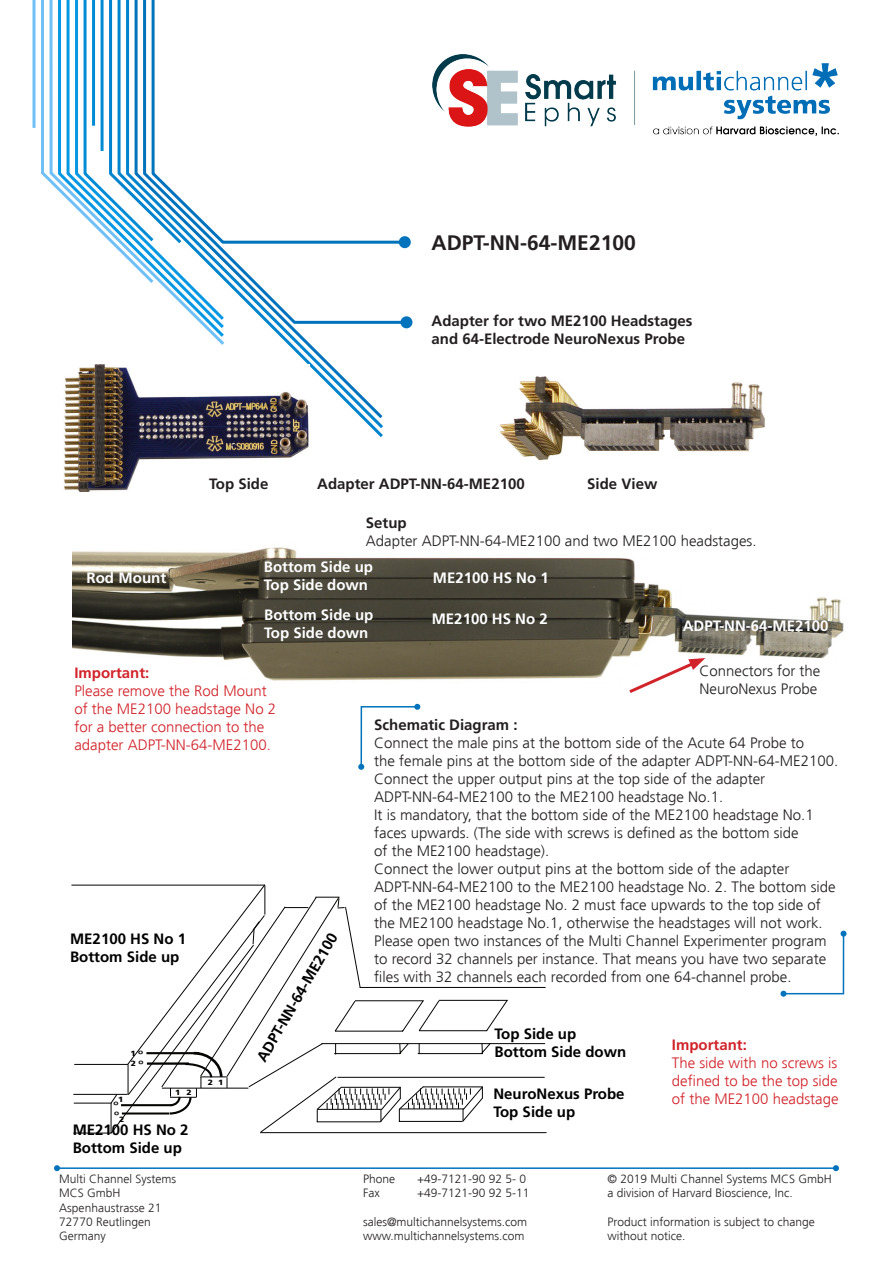
<style>
.page{position:relative;width:893px;height:1263px;background:#fff}
.page>*{position:absolute;margin:0;border:0;box-sizing:border-box;transform-origin:0 0}
.t1{font:700 21px "Frutiger";color:#231f20}
.t2{font:19.95px "Myriad Pro";color:#040503;scale:1.13 1}
.t3{font:300 15px/18px "Frutiger";color:#231f20}
.t4{font:300 15px/18px "Frutiger";color:#d1232a;text-align:justify}
.t5{font:700 15px/18px "Frutiger";color:#231f20}
.t6{font:700 15px/18px "Frutiger";color:#000}
.t7{font:700 15px/18px "Frutiger";color:#fff}
.t8{font:700 15px "Frutiger";color:#d1232a}
.t9{font:300 12px/14.4px "Frutiger";color:#231f20}
.t10{font:900 7.5px/10.1px "Frutiger";color:#040503;scale:1.13 1}
</style>
<div class="page">
<hr style="left:33px;top:0;width:3px;height:128px;background:#70c0f8">
<svg style="left:34px;top:0;width:23px;height:190px"></svg>
<svg style="left:217px;top:327px;width:166px;height:94px"></svg>
<svg style="left:227px;top:245px;width:182px;height:82px"></svg>
<div style="left:400px;top:316px;width:12px;height:12px;background:#0073bc;border-radius:50%"></div>
<svg style="left:227px;top:236px;width:181px;height:9px"></svg>
<div style="left:399px;top:236px;width:12px;height:12px;background:#0073bc;border-radius:50%"></div>
<svg style="left:57px;top:0;width:170px;height:340px"></svg>
<hr style="left:57px;top:1167px;width:779px;height:2px;background:#0073bc">
<svg style="left:54px;top:1165px;width:6px;height:6px"></svg>
<svg style="left:833px;top:1165px;width:6px;height:6px"></svg>
<img style="left:432px;top:54px;width:407px;height:81px">
<svg style="left:780px;top:931px;width:66px;height:66px"></svg>
<hr style="left:74px;top:1064px;width:54px;height:1px;background:#040503">
<hr style="left:71px;top:885px;width:194px;height:1px;background:#040503">
<hr style="left:74px;top:1103px;width:38px;height:1px;background:#040503">
<hr style="left:360px;top:987px;width:186px;height:1px;background:#040503">
<hr style="left:321px;top:1043px;width:224px;height:1px;background:#040503">
<hr style="left:260px;top:1132px;width:287px;height:1px;background:#040503">
<svg style="left:110px;top:884px;width:398px;height:250px"></svg>
<hr style="left:334px;top:1053px;width:65px;height:1px;background:#040503">
<hr style="left:338px;top:1077px;width:207px;height:1px;background:#040503">
<hr style="left:73px;top:1133px;width:38px;height:1px;background:#040503">
<hr style="left:73px;top:1094px;width:55px;height:1px;background:#040503">
<img style="left:64px;top:365px;width:245px;height:127px">
<img style="left:500px;top:376px;width:265px;height:85px">
<svg style="left:358px;top:704px;width:62px;height:66px"></svg>
<img style="left:72px;top:547px;width:772px;height:134px">
<svg style="left:626px;top:658px;width:79px;height:35px"></svg>
<p class="t1" style="left:432px;top:230px;width:206px">ADPT-NN-64-ME2100</p>
<p class="t5" style="left:432px;top:312px;width:262px">Adapter for two ME2100 Headstages and 64-Electrode NeuroNexus Probe</p>
<p class="t5" style="left:209px;top:475px;width:61px">Top Side</p>
<p class="t5" style="left:317px;top:475px;width:209px">Adapter ADPT-NN-64-ME2100</p>
<p class="t5" style="left:587px;top:475px;width:72px">Side View</p>
<p class="t7" style="left:86px;top:569px;width:81px">Rod Mount</p>
<p class="t5" style="left:366px;top:514px;width:42px">Setup</p>
<p class="t3" style="left:366px;top:532px;width:392px">Adapter ADPT-NN-64-ME2100 and two ME2100 headstages.</p>
<p class="t7" style="left:264px;top:558px;width:111px">Bottom Side up<br>Top Side down</p>
<p class="t7" style="left:433px;top:569px;width:117px">ME2100 HS No 1</p>
<p class="t7" style="left:432px;top:609px;width:117px">ME2100 HS No 2</p>
<p class="t7" style="left:264px;top:606px;width:111px">Bottom Side up<br>Top Side down</p>
<p class="t7" style="left:683px;top:617px;width:147px">ADPT-NN-64-ME2100</p>
<p class="t8" style="left:74px;top:664px;width:77px">Important:</p>
<p class="t4" style="left:74px;top:682px;width:203px;text-align:left">Please remove the Rod Mount of the ME2100 headstage No 2 for a better connection to the adapter ADPT-NN-64-ME2100.</p>
<p class="t6" style="left:70px;top:930px;width:117px">ME2100 HS No 1<br>Bottom Side up</p>
<p class="t6" style="left:253px;top:1056px;width:147px;rotate:-60deg">ADPT-NN-64-ME2100</p>
<h2 class="t2" style="left:137px;top:1046px;width:8px">˚</h2>
<h2 class="t2" style="left:138px;top:1056px;width:8px">˚</h2>
<p class="t10" style="left:130px;top:1049px;width:7px">1<br>2</p>
<p class="t10" style="left:118px;top:1094px;width:6px">1</p>
<p class="t10" style="left:119px;top:1114px;width:6px">2</p>
<h2 class="t2" style="left:113px;top:1097px;width:8px">˚</h2>
<h2 class="t2" style="left:113px;top:1106px;width:8px">˚</h2>
<p class="t10" style="left:175px;top:1088px;width:16px">1 2</p>
<p class="t6" style="left:73px;top:1121px;width:117px">ME2100 HS No 2<br>Bottom Side up</p>
<p class="t9" style="left:59px;top:1171px;width:118px">Multi Channel Systems</p>
<p class="t9" style="left:59px;top:1186px;width:63px">MCS GmbH</p>
<p class="t9" style="left:59px;top:1200px;width:104px">Aspenhaustrasse 21</p>
<p class="t9" style="left:59px;top:1215px;width:93px">72770 Reutlingen</p>
<p class="t9" style="left:59px;top:1229px;width:48px">Germany</p>
<p class="t10" style="left:208px;top:1077px;width:15px">2 1</p>
<p class="t3" style="left:699px;top:662px;width:122px">Connectors for the<br>NeuroNexus Probe</p>
<p class="t5" style="left:374px;top:716px;width:145px">Schematic Diagram :</p>
<p class="t3" style="left:374px;top:734px;width:465px">Connect the male pins at the bottom side of the Acute 64 Probe to<br>the female pins at the bottom side of the adapter ADPT-NN-64-ME2100.</p>
<p class="t3" style="left:374px;top:770px;width:441px">Connect the upper output pins at the top side of the adapter ADPT-NN-64-ME2100 to the ME2100 headstage No.1.<br>It is mandatory, that the bottom side of the ME2100 headstage No.1 faces upwards. (The side with screws is defined as the bottom side of the ME2100 headstage).</p>
<p class="t3" style="left:374px;top:860px;width:463px">Connect the lower output pins at the bottom side of the adapter ADPT-NN-64-ME2100 to the ME2100 headstage No. 2. The bottom side of the ME2100 headstage No. 2 must face upwards to the top side of the ME2100 headstage No.1, otherwise the headstages will not work.</p>
<p class="t3" style="left:374px;top:932px;width:454px;text-align:justify">Please open two instances of the Multi Channel Experimenter program to record 32 channels per instance. That means you have two separate files with 32 channels each recorded from one 64-channel probe.</p>
<p class="t6" style="left:495px;top:1025px;width:133px">Top Side up<br>Bottom Side down</p>
<p class="t6" style="left:493px;top:1085px;width:133px">NeuroNexus Probe<br>Top Side up</p>
<p class="t8" style="left:672px;top:1036px;width:77px">Important:</p>
<p class="t4" style="left:672px;top:1054px;width:168px">The side with no screws is defined to be the top side of the ME2100 headstage</p>
<p class="t9" style="left:363px;top:1171px;width:34px">Phone</p>
<p class="t9" style="left:417px;top:1171px;width:111px">+49-7121-90 92 5- 0</p>
<p class="t9" style="left:363px;top:1186px;width:18px">Fax</p>
<p class="t9" style="left:417px;top:1186px;width:114px">+49-7121-90 92 5-11</p>
<p class="t9" style="left:363px;top:1215px;width:166px">sales@multichannelsystems.com</p>
<p class="t9" style="left:363px;top:1229px;width:163px">www.multichannelsystems.com</p>
<p class="t9" style="left:608px;top:1171px;width:226px">© 2019 Multi Channel Systems MCS GmbH a division of Harvard Bioscience, Inc.</p>
<p class="t9" style="left:608px;top:1215px;width:209px">Product information is subject to change</p>
<p class="t9" style="left:608px;top:1229px;width:80px">without notice.</p>
</div>
